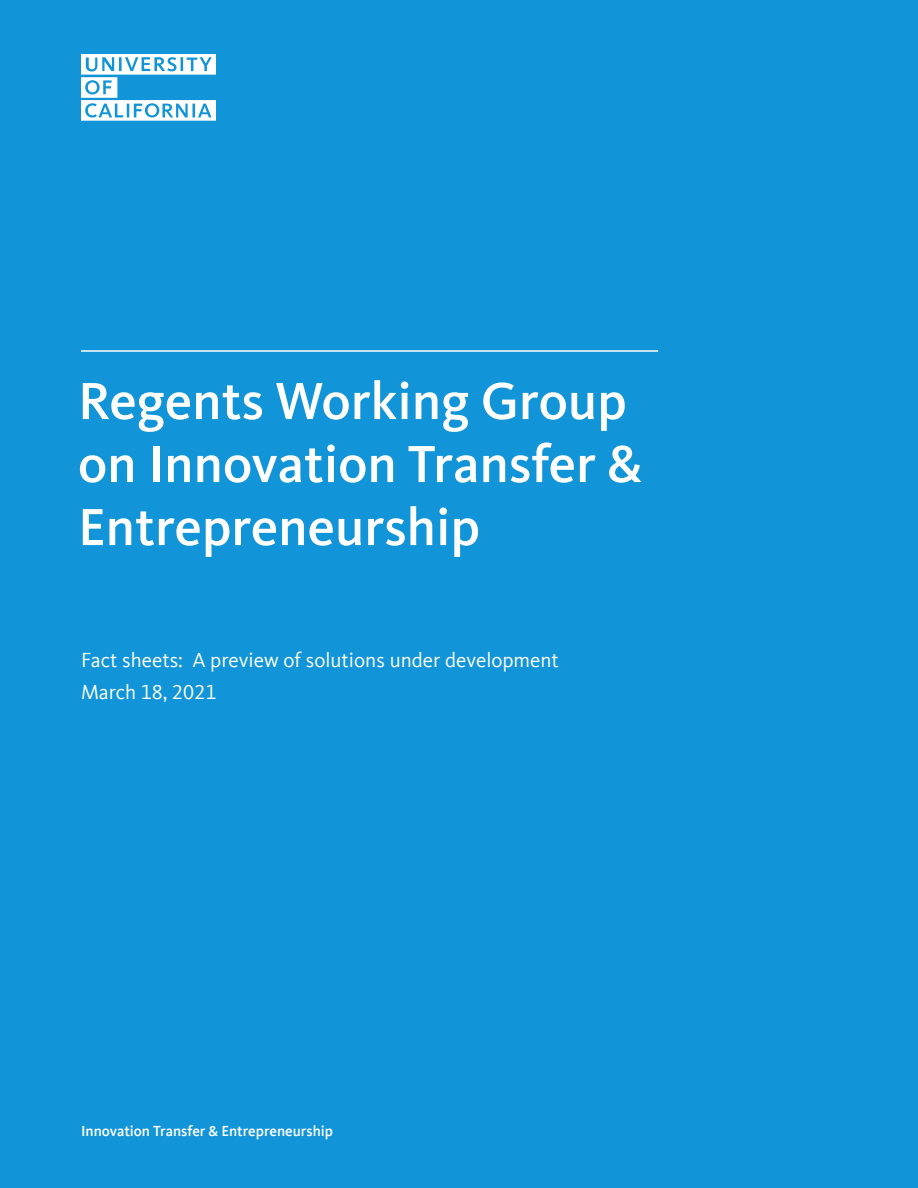
<style>
.page{position:relative;width:918px;height:1188px;background:#1295d8}
.page>*{position:absolute;margin:0;border:0;box-sizing:border-box;transform-origin:0 0}
.t1{font:500 54px/63px "Kievit Offc Pro";color:#fff}
.t2{font:21px/32px "Kievit Offc Pro";color:#fff}
.t3{font:500 15px "Kievit Offc Pro";color:#fff}
</style>
<div class="page">
<svg style="left:81px;top:54px;width:135px;height:67px"></svg>
<hr style="left:81px;top:350px;width:577px;height:2px;background:#fff">
<h1 class="t1" style="left:78px;top:369px;width:566px">Regents Working Group on Innovation Transfer &amp;<br>Entrepreneurship</h1>
<p class="t2" style="left:81px;top:644px;width:479px">Fact sheets: A preview of solutions under development<br>March 18, 2021</p>
<p class="t3" style="left:81px;top:1122px;width:254px">Innovation Transfer &amp; Entrepreneurship</p>
</div>
